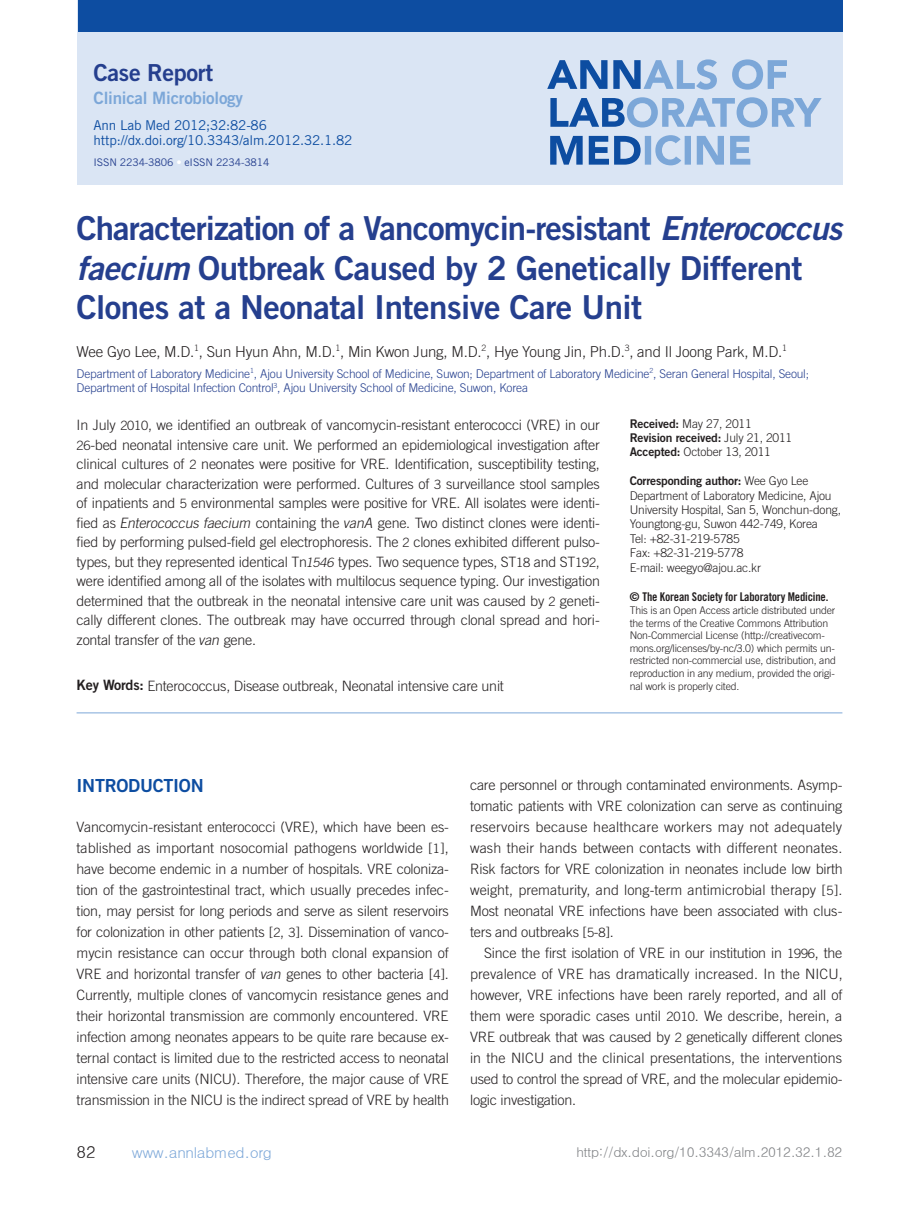
<style>
.page{position:relative;width:919px;height:1217px;background:#fff}
.page>*{position:absolute;margin:0;border:0;box-sizing:border-box;transform-origin:0 0}
.KJLM_제목{font:33px/39.6px "Trade Gothic LT Std Bd 2";letter-spacing:-.015em;color:#253f8e}
.t1{font:23.4px "Trade Gothic LT Std Bd 2";letter-spacing:-.015em;color:#253f8e}
.KJLM_대제목{font:18px "Trade Gothic LT Std Bd 2";letter-spacing:-.015em;color:#0d4da1}
.t2{font:16.95px "Trade Gothic LT Std Bd 2";letter-spacing:-.015em;color:#7ca7d8}
.t3{font:16.5px "Dotum";color:#231f20}
.KJLM_저자{font:300 15px "Trade Gothic LT Std";letter-spacing:-.015em;color:#231f20}
.t4{font:15px "Dotum";letter-spacing:-.02em;color:#7ca7d8}
.KJLM_본문{font:300 14.25px/21px "Trade Gothic LT Std";letter-spacing:-.015em;color:#231f20;text-align:justify}
.KJLM_초록{font:300 14.25px/19.5px "Trade Gothic LT Std";letter-spacing:-.015em;color:#231f20;text-align:justify}
.t5{font:13.5px "Dotum";letter-spacing:-.03em;color:#808285}
.DOI_-_단락{font:13.5px "Trade Gothic LT Std";letter-spacing:-.015em;color:#0d4da1}
.서지단락{font:13.5px "Trade Gothic LT Std";letter-spacing:-.015em;color:#0d4da1}
.KJLM_소속{font:300 12px/14.4px "Trade Gothic LT Std";letter-spacing:-.015em;color:#253f8e}
.교신저자{font:300 12px/14.4px "Trade Gothic LT Std";letter-spacing:-.015em;color:#231f20}
.교신저자-2{font:12px "Trade Gothic LT Std Bd 2";letter-spacing:-.015em;color:#231f20}
.t6{font:12px "Trade Gothic LT Std Bd Cn 20";letter-spacing:-.015em;color:#231f20}
.교신저자-3{font:300 10.5px/12.6px "Trade Gothic LT Std";letter-spacing:-.015em;color:#231f20}
.t7{font:10.5px "Trade Gothic LT Std";letter-spacing:-.015em;color:#253f8e}
.s1{color:#fff}
.s2{font-family:"Trade Gothic LT Std Bd 2 Obl"}
.s3{font-size:12.75px}
.s4{font-style:italic}
.s5{font-style:italic;font-size:12.75px}
.s6{font-family:"Trade Gothic LT Std Bd 2";font-weight:400}
.s7{font-family:"Trade Gothic LT Std";font-weight:300}
.s8{font-family:"Trade Gothic LT Std Bd 2"}
</style>
<div class="page">
<div style="left:77px;top:0;width:765px;height:185px;background:#dae5f4"></div>
<div style="left:78px;top:0;width:764px;height:32px;background:#0d4da1"></div>
<svg style="left:550px;top:135px;width:200px;height:30px"></svg>
<svg style="left:550px;top:97px;width:271px;height:30px"></svg>
<svg style="left:547px;top:59px;width:239px;height:31px"></svg>
<hr style="left:77px;top:712px;width:765px;height:1px;background:#7ca7d8">
<p class="t1" style="left:94px;top:58px;width:121px">Case Report</p>
<p class="t2" style="left:94px;top:87px;width:151px">Clinical Microbiology</p>
<p class="서지단락" style="left:94px;top:117px;width:175px">Ann Lab Med 2012;32:82-86</p>
<p class="DOI_-_단락" style="left:94px;top:132px;width:260px">http://dx.doi.org/10.3343/alm.2012.32.1.82</p>
<p class="t7" style="left:94px;top:156px;width:177px">ISSN 2234-3806 <span class="s1">•</span> eISSN 2234-3814</p>
<p class="KJLM_제목" style="left:77px;top:208px;width:767px">Characterization of a Vancomycin-resistant <span class="s2">Enterococcus faecium</span> Outbreak Caused by 2 Genetically Different<br>Clones at a Neonatal Intensive Care Unit</p>
<p class="KJLM_저자" style="left:77px;top:342px;width:712px">Wee Gyo Lee, M.D.<sup>1</sup>, Sun Hyun Ahn, M.D.<sup>1</sup>, Min Kwon Jung, M.D.<sup>2</sup>, Hye Young Jin, Ph.D.<sup>3</sup>, and Il Joong Park, M.D.<sup>1</sup></p>
<p class="KJLM_소속" style="left:77px;top:366px;width:734px">Department of Laboratory Medicine<sup>1</sup>, Ajou University School of Medicine, Suwon; Department of Laboratory Medicine<sup>2</sup>, Seran General Hospital, Seoul;<br>Department of Hospital Infection Control<sup>3</sup>, Ajou University School of Medicine, Suwon, Korea</p>
<p class="KJLM_초록" style="left:77px;top:415px;width:525px">In July <span class="s3">2010</span>, we identified an outbreak of vancomycin-resistant enterococci (VRE) in our <span class="s3">26</span>-bed neonatal intensive care unit. We performed an epidemiological investigation after clinical cultures of <span class="s3">2</span> neonates were positive for VRE. Identification, susceptibility testing, and molecular characterization were performed. Cultures of <span class="s3">3</span> surveillance stool samples of inpatients and <span class="s3">5</span> environmental samples were positive for VRE. All isolates were identi&shy;fied as <span class="s4">Enterococcus faecium</span> containing the <span class="s4">vanA</span> gene. Two distinct clones were identi&shy;fied by performing pulsed-field gel electrophoresis. The <span class="s3">2</span> clones exhibited different pulso&shy;types, but they represented identical Tn<span class="s5">1546</span> types. Two sequence types, ST<span class="s3">18</span> and ST<span class="s3">192</span>, were identified among all of the isolates with multilocus sequence typing. Our investigation determined that the outbreak in the neonatal intensive care unit was caused by <span class="s3">2</span> geneti&shy;cally different clones. The outbreak may have occurred through clonal spread and hori&shy;zontal transfer of the <span class="s4">van</span> gene.</p>
<p class="KJLM_초록" style="left:77px;top:675px;width:429px"><span class="s6">Key Words:</span> Enterococcus, Disease outbreak, Neonatal intensive care unit</p>
<p class="교신저자" style="left:629px;top:416px;width:123px"><span class="s6">Received:</span> May 27, 2011</p>
<p class="교신저자-2" style="left:629px;top:430px;width:164px">Revision received: <span class="s7">July 21, 2011</span></p>
<p class="교신저자" style="left:629px;top:444px;width:143px"><span class="s6">Accepted:</span> October 13, 2011</p>
<p class="교신저자-2" style="left:629px;top:473px;width:180px">Corresponding author: <span class="s7">Wee Gyo Lee</span></p>
<p class="교신저자" style="left:629px;top:488px;width:213px">Department of Laboratory Medicine, Ajou<br>University Hospital, San 5, Wonchun-dong,<br>Youngtong-gu, Suwon 442-749, Korea</p>
<p class="교신저자" style="left:629px;top:531px;width:112px">Tel: +82-31-219-5785</p>
<p class="교신저자" style="left:629px;top:545px;width:115px">Fax: +82-31-219-5778</p>
<p class="교신저자" style="left:629px;top:560px;width:133px">E-mail: weegyo@ajou.ac.kr</p>
<p class="t6" style="left:629px;top:589px;width:200px"><span class="s8">©</span> The Korean Society for Laboratory Medicine.</p>
<p class="교신저자-3" style="left:629px;top:603px;width:208px">This is an Open Access article distributed under the terms of the Creative Commons Attribution Non-Commercial License (http://creativecom&shy;mons.org/licenses/by-nc/3.0) which permits un&shy;restricted non-commercial use, distribution, and reproduction in any medium, provided the origi&shy;nal work is properly cited.</p>
<p class="KJLM_대제목" style="left:77px;top:774px;width:129px">INTRODUCTION</p>
<p class="KJLM_본문" style="left:77px;top:815px;width:374px">Vancomycin-resistant enterococci (VRE), which have been es&shy;tablished as important nosocomial pathogens worldwide [<span class="s3">1</span>], have become endemic in a number of hospitals. VRE coloniza&shy;tion of the gastrointestinal tract, which usually precedes infec&shy;tion, may persist for long periods and serve as silent reservoirs for colonization in other patients [<span class="s3">2</span>, <span class="s3">3</span>]. Dissemination of vanco&shy;mycin resistance can occur through both clonal expansion of VRE and horizontal transfer of <span class="s4">van</span> genes to other bacteria [<span class="s3">4</span>].<br>Currently, multiple clones of vancomycin resistance genes and their horizontal transmission are commonly encountered. VRE infection among neonates appears to be quite rare because ex&shy;ternal contact is limited due to the restricted access to neonatal intensive care units (NICU). Therefore, the major cause of VRE transmission in the NICU is the indirect spread of VRE by health</p>
<p class="KJLM_본문" style="left:470px;top:773px;width:374px">care personnel or through contaminated environments. Asymp&shy;tomatic patients with VRE colonization can serve as continuing reservoirs because healthcare workers may not adequately wash their hands between contacts with different neonates.<br>Risk factors for VRE colonization in neonates include low birth weight, prematurity, and long-term antimicrobial therapy [<span class="s3">5</span>].<br>Most neonatal VRE infections have been associated with clus&shy;ters and outbreaks [<span class="s3">5</span>-<span class="s3">8</span>].</p>
<p class="KJLM_본문" style="left:470px;top:941px;width:374px;text-indent:14px">Since the first isolation of VRE in our institution in <span class="s3">1996</span>, the prevalence of VRE has dramatically increased. In the NICU, however, VRE infections have been rarely reported, and all of them were sporadic cases until <span class="s3">2010</span>. We describe, herein, a VRE outbreak that was caused by <span class="s3">2</span> genetically different clones in the NICU and the clinical presentations, the interventions used to control the spread of VRE, and the molecular epidemio&shy;logic investigation.</p>
<p class="t3" style="left:77px;top:1143px;width:21px">82</p>
<p class="t4" style="left:132px;top:1144px;width:142px">www.annlabmed.org</p>
<p class="t5" style="left:576px;top:1145px;width:267px">http://dx.doi.org/10.3343/alm.2012.32.1.82</p>
</div>
